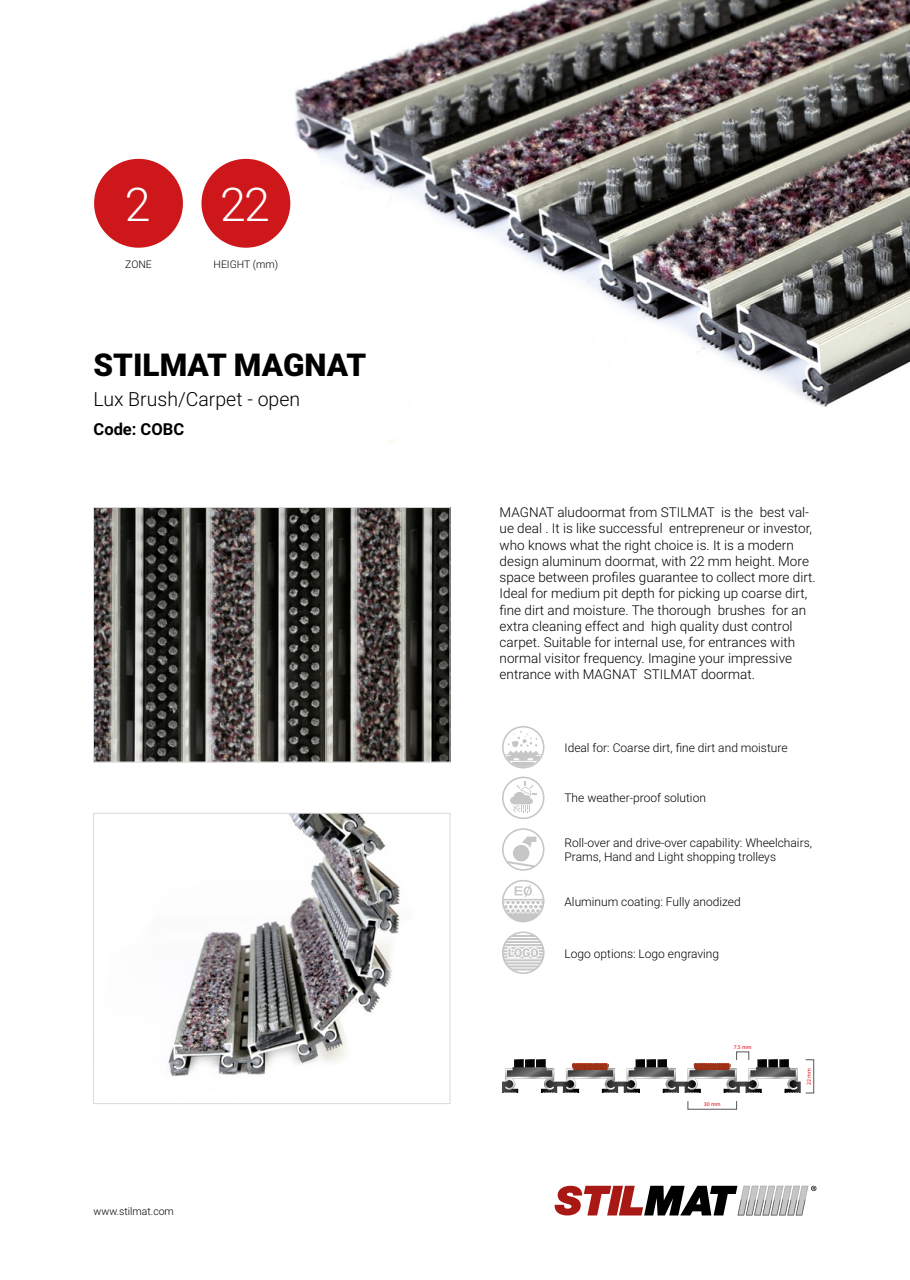
<style>
.page{position:relative;width:910px;height:1280px;background:#fff}
.page>*{position:absolute;margin:0;border:0;box-sizing:border-box;transform-origin:0 0}
.t1{font:300 46.5px "Roboto";color:#fff}
.t2{font:900 31.5px "Roboto";color:#000}
.t3{font:300 19.5px "Roboto";color:#000}
.t4{font:700 16.5px "Roboto";color:#000}
.t5{font:300 13.5px/16.2px "Roboto";color:#000}
.t6{font:300 12px/14.4px "Roboto";color:#000}
.t7{font:300 10.5px "Roboto";color:#000}
.t8{font:5.7px "Myriad Pro";color:#e30613}
</style>
<div class="page">
<svg style="left:554px;top:1186px;width:262px;height:29px"></svg>
<img style="left:243px;top:0;width:667px;height:443px">
<img style="left:95px;top:509px;width:353px;height:251px">
<div style="left:93px;top:507px;width:357px;height:255px;border:1px solid #dadada"></div>
<img style="left:168px;top:815px;width:232px;height:262px">
<div style="left:93px;top:813px;width:357px;height:291px;border:1px solid #dadada"></div>
<div style="left:736px;top:1052px;width:13px;height:8px;border:1px solid #575756"></div>
<div style="left:805px;top:1059px;width:9px;height:34px;border:1px solid #575756"></div>
<svg style="left:502px;top:1060px;width:299px;height:33px"></svg>
<svg style="left:502px;top:777px;width:42px;height:42px"></svg>
<svg style="left:502px;top:726px;width:42px;height:42px"></svg>
<svg style="left:502px;top:828px;width:42px;height:43px"></svg>
<svg style="left:502px;top:880px;width:42px;height:42px"></svg>
<svg style="left:502px;top:931px;width:42px;height:43px"></svg>
<div style="left:94px;top:159px;width:89px;height:89px;background:#cd171a;border-radius:50%"></div>
<div style="left:201px;top:159px;width:89px;height:89px;background:#cd171a;border-radius:50%"></div>
<h1 class="t1" style="left:125px;top:172px;width:27px">2</h1>
<h1 class="t1" style="left:220px;top:172px;width:51px">22</h1>
<p class="t7" style="left:125px;top:257px;width:28px">ZONE</p>
<p class="t7" style="left:214px;top:257px;width:66px">HEIGHT (mm)</p>
<h2 class="t2" style="left:94px;top:343px;width:274px">STILMAT MAGNAT</h2>
<h3 class="t3" style="left:94px;top:385px;width:208px">Lux Brush/Carpet - open</h3>
<p class="t4" style="left:94px;top:417px;width:92px">Code: COBC</p>
<p class="t7" style="left:94px;top:1204px;width:82px">www.stilmat.com</p>
<p class="t5" style="left:500px;top:504px;width:318px">MAGNAT aludoormat from STILMAT is the best val&shy;ue deal . It is like successful entrepreneur or investor, who knows what the right choice is. It is a modern design aluminum doormat, with 22 mm height. More space between profiles guarantee to collect more dirt.<br>Ideal for medium pit depth for picking up coarse dirt, fine dirt and moisture. The thorough brushes for an extra cleaning effect and high quality dust control carpet. Suitable for internal use, for entrances with normal visitor frequency. Imagine your impressive entrance with MAGNAT STILMAT doormat.</p>
<p class="t6" style="left:564px;top:740px;width:225px">Ideal for: Coarse dirt, fine dirt and moisture</p>
<p class="t6" style="left:564px;top:790px;width:143px">The weather-proof solution</p>
<p class="t6" style="left:564px;top:835px;width:249px">Roll-over and drive-over capability: Wheelchairs,<br>Prams, Hand and Light shopping trolleys</p>
<p class="t6" style="left:564px;top:894px;width:178px">Aluminum coating: Fully anodized</p>
<p class="t6" style="left:564px;top:946px;width:156px">Logo options: Logo engraving</p>
<p class="t8" style="left:734px;top:1043px;width:19px">7.5 mm</p>
<p class="t8" style="left:704px;top:1101px;width:18px">30 mm</p>
<p class="t8" style="left:805px;top:1085px;width:18px;rotate:-90deg">22 mm</p>
</div>
